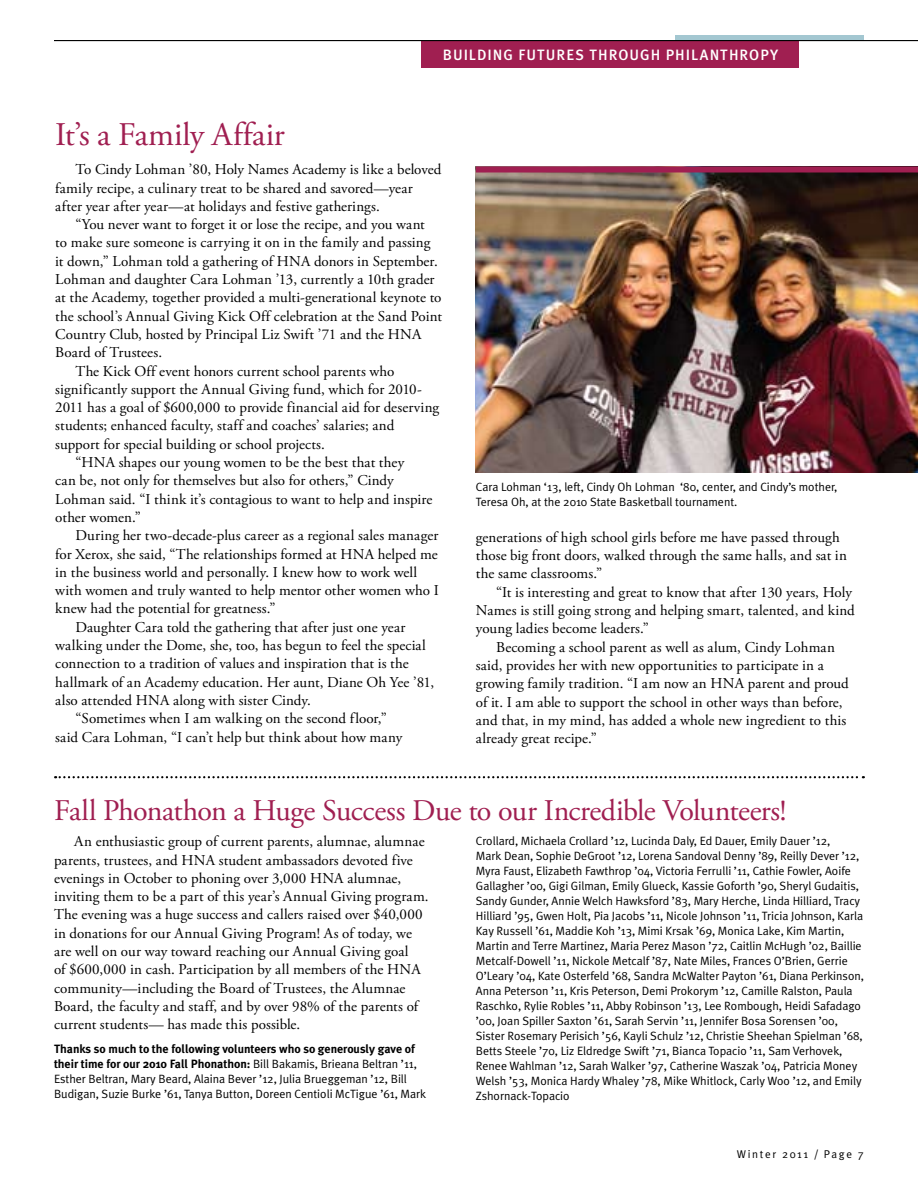
<style>
.page{position:relative;width:918px;height:1188px;background:#fff}
.page>*{position:absolute;margin:0;border:0;box-sizing:border-box;transform-origin:0 0}
.t1{font:33px "Adobe Garamond Pro";letter-spacing:-.005em;color:#a01f51}
.t2{font:30px "Adobe Garamond Pro";letter-spacing:-.02em;color:#a01f51}
.t3{font:15px/18.3px "Adobe Garamond Pro";letter-spacing:.005em;color:#000}
.t4{font:500 15px "Meta Plus";letter-spacing:.065em;color:#fff}
.t5{font:12px/15px "Meta Plus Normal";color:#000}
.t6{font:700 12px/15px "Meta Plus";color:#000}
.t7{font:11.25px "Meta Plus Normal";letter-spacing:.145em;color:#000}
.s1{font-family:"Meta Plus Normal";font-weight:400}
</style>
<div class="page">
<div style="left:422px;top:41px;width:378px;height:27px;background:#a01f51"></div>
<div style="left:675px;top:35px;width:189px;height:5px;background:#a3c7d1"></div>
<hr style="left:54px;top:40px;width:864px;height:1px;background:#000">
<img style="left:476px;top:172px;width:442px;height:300px">
<div style="left:476px;top:166px;width:442px;height:6px;background:#a01f51"></div>
<svg style="left:55px;top:776px;width:809px;height:2px"></svg>
<p class="t4" style="left:443px;top:46px;width:337px">BUILDING FUTURES THROUGH PHILANTHROPY</p>
<h1 class="t1" style="left:55px;top:115px;width:231px">It’s a Family Affair</h1>
<p class="t3" style="left:55px;top:161px;width:388px;text-indent:20px">To Cindy Lohman ’80, Holy Names Academy is like a beloved family recipe, a culinary treat to be shared and savored—year after year after year—at holidays and festive gatherings.</p>
<p class="t3" style="left:76px;top:216px;width:351px">“You never want to forget it or lose the recipe, and you want</p>
<p class="t3" style="left:55px;top:234px;width:377px">to make sure someone is carrying it on in the family and passing</p>
<p class="t3" style="left:55px;top:252px;width:384px">it down,” Lohman told a gathering of HNA donors in September.</p>
<p class="t3" style="left:55px;top:271px;width:381px">Lohman and daughter Cara Lohman ’13, currently a 10th grader</p>
<p class="t3" style="left:55px;top:289px;width:388px">at the Academy, together provided a multi-generational keynote to</p>
<p class="t3" style="left:55px;top:307px;width:388px">the school’s Annual Giving Kick Off celebration at the Sand Point</p>
<p class="t3" style="left:55px;top:326px;width:368px">Country Club, hosted by Principal Liz Swift ’71 and the HNA</p>
<p class="t3" style="left:55px;top:344px;width:108px">Board of Trustees.</p>
<p class="t3" style="left:76px;top:362px;width:320px">The Kick Off event honors current school parents who</p>
<p class="t3" style="left:55px;top:380px;width:368px">significantly support the Annual Giving fund, which for 2010-</p>
<p class="t3" style="left:55px;top:399px;width:386px">2011 has a goal of $600,000 to provide financial aid for deserving</p>
<p class="t3" style="left:55px;top:417px;width:341px">students; enhanced faculty, staff and coaches’ salaries; and</p>
<p class="t3" style="left:55px;top:435px;width:271px">support for special building or school projects.</p>
<p class="t3" style="left:76px;top:454px;width:330px">“HNA shapes our young women to be the best that they</p>
<p class="t3" style="left:55px;top:472px;width:340px">can be, not only for themselves but also for others,” Cindy</p>
<p class="t3" style="left:55px;top:490px;width:379px">Lohman said. “I think it’s contagious to want to help and inspire</p>
<p class="t3" style="left:55px;top:509px;width:87px">other women.”</p>
<p class="t3" style="left:76px;top:527px;width:364px">During her two-decade-plus career as a regional sales manager</p>
<p class="t3" style="left:55px;top:545px;width:384px">for Xerox, she said, “The relationships formed at HNA helped me</p>
<p class="t3" style="left:55px;top:563px;width:363px">in the business world and personally. I knew how to work well</p>
<p class="t3" style="left:55px;top:582px;width:385px">with women and truly wanted to help mentor other women who I</p>
<p class="t3" style="left:55px;top:600px;width:222px">knew had the potential for greatness.”</p>
<p class="t3" style="left:76px;top:618px;width:331px">Daughter Cara told the gathering that after just one year</p>
<p class="t3" style="left:55px;top:637px;width:372px">walking under the Dome, she, too, has begun to feel the special</p>
<p class="t3" style="left:55px;top:655px;width:355px">connection to a tradition of values and inspiration that is the</p>
<p class="t3" style="left:55px;top:673px;width:380px">hallmark of an Academy education. Her aunt, Diane Oh Yee ’81,</p>
<p class="t3" style="left:55px;top:692px;width:257px">also attended HNA along with sister Cindy.</p>
<p class="t3" style="left:76px;top:710px;width:313px">“Sometimes when I am walking on the second floor,”</p>
<p class="t3" style="left:55px;top:728px;width:349px">said Cara Lohman, “I can’t help but think about how many</p>
<p class="t5" style="left:476px;top:479px;width:363px">Cara Lohman ‘13, left, Cindy Oh Lohman ‘80, center, and Cindy’s mother,<br>Teresa Oh, at the 2010 State Basketball tournament.</p>
<p class="t3" style="left:476px;top:529px;width:373px">generations of high school girls before me have passed through those big front doors, walked through the same halls, and sat in the same classrooms.”</p>
<p class="t3" style="left:476px;top:583px;width:380px;text-indent:20px">“It is interesting and great to know that after 130 years, Holy<br>Names is still going strong and helping smart, talented, and kind young ladies become leaders.”</p>
<p class="t3" style="left:476px;top:638px;width:375px;text-indent:20px">Becoming a school parent as well as alum, Cindy Lohman said, provides her with new opportunities to participate in a growing family tradition. “I am now an HNA parent and proud of it. I am able to support the school in other ways than before, and that, in my mind, has added a whole new ingredient to this already great recipe.”</p>
<h2 class="t2" style="left:54px;top:792px;width:734px">Fall Phonathon a Huge Success Due to our Incredible Volunteers!</h2>
<p class="t3" style="left:54px;top:833px;width:376px;text-indent:20px">An enthusiastic group of current parents, alumnae, alumnae parents, trustees, and HNA student ambassadors devoted five evenings in October to phoning over 3,000 HNA alumnae, inviting them to be a part of this year’s Annual Giving program.<br>The evening was a huge success and callers raised over $40,000 in donations for our Annual Giving Program! As of today, we are well on our way toward reaching our Annual Giving goal<br>of $600,000 in cash. Participation by all members of the HNA community—including the Board of Trustees, the Alumnae Board, the faculty and staff, and by over 98% of the parents of current students— has made this possible.</p>
<p class="t6" style="left:54px;top:1042px;width:365px">Thanks so much to the following volunteers who so generously gave of their time for our 2010 Fall Phonathon: <span class="s1">Bill Bakamis, Brieana Beltran ’11,</span></p>
<p class="t5" style="left:54px;top:1071px;width:374px">Esther Beltran, Mary Beard, Alaina Bever ’12, Julia Brueggeman ’12, Bill<br>Budigan, Suzie Burke ’61, Tanya Button, Doreen Centioli McTigue ’61, Mark</p>
<p class="t5" style="left:476px;top:833px;width:390px">Crollard, Michaela Crollard ’12, Lucinda Daly, Ed Dauer, Emily Dauer ’12,<br>Mark Dean, Sophie DeGroot ’12, Lorena Sandoval Denny ’89, Reilly Dever ’12, Myra Faust, Elizabeth Fawthrop ’04, Victoria Ferrulli ’11, Cathie Fowler, Aoife Gallagher ’00, Gigi Gilman, Emily Glueck, Kassie Goforth ’90, Sheryl Gudaitis, Sandy Gunder, Annie Welch Hawksford ’83, Mary Herche, Linda Hilliard, Tracy Hilliard ’95, Gwen Holt, Pia Jacobs ’11, Nicole Johnson ’11, Tricia Johnson, Karla Kay Russell ’61, Maddie Koh ’13, Mimi Krsak ’69, Monica Lake, Kim Martin, Martin and Terre Martinez, Maria Perez Mason ’72, Caitlin McHugh ’02, Baillie Metcalf-Dowell ’11, Nickole Metcalf ’87, Nate Miles, Frances O’Brien, Gerrie O’Leary ’04, Kate Osterfeld ’68, Sandra McWalter Payton ’61, Diana Perkinson, Anna Peterson ’11, Kris Peterson, Demi Prokorym ’12, Camille Ralston, Paula Raschko, Rylie Robles ’11, Abby Robinson ’13, Lee Rombough, Heidi Safadago ’00, Joan Spiller Saxton ’61, Sarah Servin ’11, Jennifer Bosa Sorensen ’00, Sister Rosemary Perisich ’56, Kayli Schulz ’12, Christie Sheehan Spielman ’68, Betts Steele ’70, Liz Eldredge Swift ’71, Bianca Topacio ’11, Sam Verhovek, Renee Wahlman ’12, Sarah Walker ’97, Catherine Waszak ’04, Patricia Money Welsh ’53, Monica Hardy Whaley ’78, Mike Whitlock, Carly Woo ’12, and Emily Zshornack-Topacio</p>
<p class="t7" style="left:737px;top:1147px;width:129px">Winter 2011 / Page 7</p>
</div>
